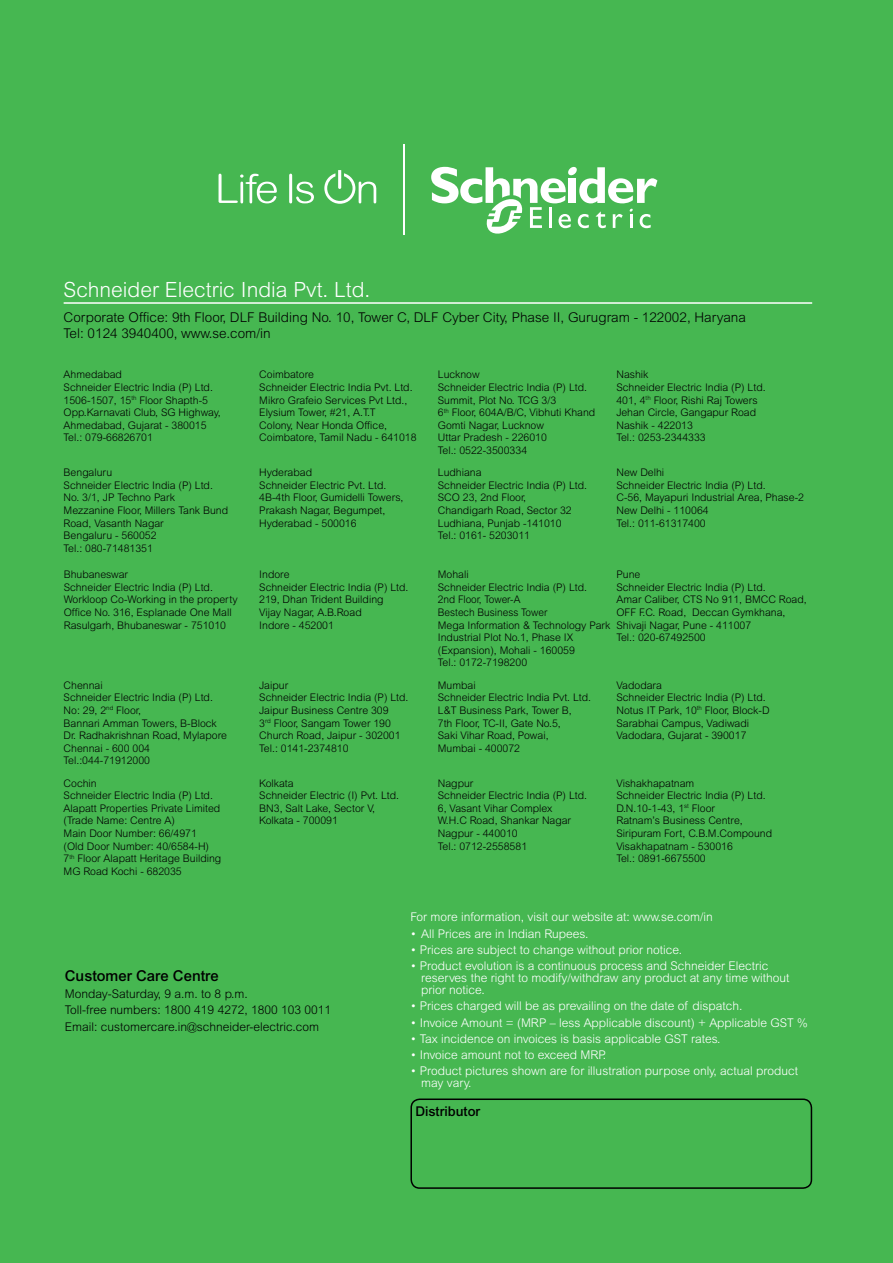
<style>
.page{position:relative;width:893px;height:1263px;background:#46b751}
.page>*{position:absolute;margin:0;border:0;box-sizing:border-box;transform-origin:0 0}
.t1{font:300 21px "Arial MT Std";color:#fff}
.t2{font:500 15px "Arial MT Std";color:#000}
.t3{font:300 13.5px/16.2px "Arial MT Std";color:#000}
.t4{font:500 13.5px "Arial MT Std";color:#000}
.t5{font:300 12px/12px "Arial MT Std";color:#fff}
.t6{font:300 12px/16.5px "Arial MT Std";color:#000}
.t7{font:300 10.5px/12.6px "Arial MT Std";color:#000}
</style>
<div class="page">
<svg style="left:219px;top:174px;width:58px;height:29px"></svg>
<svg style="left:289px;top:174px;width:25px;height:29px"></svg>
<svg style="left:324px;top:170px;width:52px;height:34px"></svg>
<svg style="left:431px;top:166px;width:226px;height:68px"></svg>
<hr style="left:403px;top:144px;width:2px;height:91px;background:#fff">
<hr style="left:64px;top:302px;width:748px;height:2px;background:#fff">
<div style="left:410px;top:1098px;width:402px;height:91px;border:2px solid #000;border-radius:9px"></div>
<h1 class="t1" style="left:64px;top:278px;width:308px">Schneider Electric India Pvt. Ltd.</h1>
<p class="t3" style="left:64px;top:309px;width:684px">Corporate Office: 9th Floor, DLF Building No. 10, Tower C, DLF Cyber City, Phase II, Gurugram - 122002, Haryana<br>Tel: 0124 3940400, www.se.com/in</p>
<p class="t7" style="left:64px;top:368px;width:159px">Ahmedabad<br>Schneider Electric India (P) Ltd.<br>1506-1507, 15<sup>th</sup> Floor Shapth-5<br>Opp.Karnavati Club, SG Highway,<br>Ahmedabad, Gujarat - 380015<br>Tel.: 079-66826701</p>
<p class="t7" style="left:259px;top:368px;width:159px">Coimbatore<br>Schneider Electric India Pvt. Ltd.<br>Mikro Grafeio Services Pvt Ltd.,<br>Elysium Tower, #21, A.T.T<br>Colony, Near Honda Office,<br>Coimbatore, Tamil Nadu - 641018</p>
<p class="t7" style="left:438px;top:368px;width:159px">Lucknow<br>Schneider Electric India (P) Ltd.<br>Summit, Plot No. TCG 3/3<br>6<sup>th</sup> Floor, 604A/B/C, Vibhuti Khand<br>Gomti Nagar, Lucknow<br>Uttar Pradesh - 226010<br>Tel.: 0522-3500334</p>
<p class="t7" style="left:616px;top:368px;width:151px">Nashik<br>Schneider Electric India (P) Ltd.<br>401, 4<sup>th</sup> Floor, Rishi Raj Towers<br>Jehan Circle, Gangapur Road<br>Nashik - 422013<br>Tel.: 0253-2344333</p>
<p class="t7" style="left:64px;top:466px;width:166px">Bengaluru<br>Schneider Electric India (P) Ltd.<br>No. 3/1, JP Techno Park<br>Mezzanine Floor, Millers Tank Bund<br>Road, Vasanth Nagar<br>Bengaluru - 560052<br>Tel.: 080-71481351</p>
<p class="t7" style="left:259px;top:466px;width:146px">Hyderabad<br>Schneider Electric Pvt. Ltd.<br>4B-4th Floor, Gumidelli Towers,<br>Prakash Nagar, Begumpet,<br>Hyderabad - 500016</p>
<p class="t7" style="left:438px;top:466px;width:151px">Ludhiana<br>Schneider Electric India (P) Ltd.<br>SCO 23, 2nd Floor,<br>Chandigarh Road, Sector 32<br>Ludhiana, Punjab -141010<br>Tel.: 0161- 5203011</p>
<p class="t7" style="left:616px;top:466px;width:189px">New Delhi<br>Schneider Electric India (P) Ltd.<br>C-56, Mayapuri Industrial Area, Phase-2<br>New Delhi - 110064<br>Tel.: 011-61317400</p>
<p class="t7" style="left:64px;top:568px;width:175px">Bhubaneswar<br>Schneider Electric India (P) Ltd.<br>Workloop Co-Working in the property<br>Office No. 316, Esplanade One Mall<br>Rasulgarh, Bhubaneswar - 751010</p>
<p class="t7" style="left:259px;top:568px;width:151px">Indore<br>Schneider Electric India (P) Ltd.<br>219, Dhan Trident Building<br>Vijay Nagar, A.B.Road<br>Indore - 452001</p>
<p class="t7" style="left:438px;top:568px;width:174px">Mohali<br>Schneider Electric India (P) Ltd.<br>2nd Floor, Tower-A<br>Bestech Business Tower<br>Mega Information &amp; Technology Park<br>Industrial Plot No.1, Phase IX (Expansion), Mohali - 160059<br>Tel.: 0172-7198200</p>
<p class="t7" style="left:616px;top:568px;width:192px">Pune<br>Schneider Electric India (P) Ltd.<br>Amar Caliber, CTS No 911, BMCC Road,<br>OFF F.C. Road, Deccan Gymkhana,<br>Shivaji Nagar, Pune - 411007<br>Tel.: 020-67492500</p>
<p class="t7" style="left:64px;top:679px;width:165px">Chennai<br>Schneider Electric India (P) Ltd.<br>No: 29, 2<sup>nd</sup> Floor,<br>Bannari Amman Towers, B-Block<br>Dr. Radhakrishnan Road, Mylapore<br>Chennai - 600 004<br>Tel.:044-71912000</p>
<p class="t7" style="left:259px;top:679px;width:151px">Jaipur<br>Schneider Electric India (P) Ltd.<br>Jaipur Business Centre 309<br>3<sup>rd</sup> Floor, Sangam Tower 190<br>Church Road, Jaipur - 302001<br>Tel.: 0141-2374810</p>
<p class="t7" style="left:438px;top:679px;width:155px">Mumbai<br>Schneider Electric India Pvt. Ltd.<br>L&amp;T Business Park, Tower B,<br>7th Floor, TC-II, Gate No.5,<br>Saki Vihar Road, Powai,<br>Mumbai - 400072</p>
<p class="t7" style="left:616px;top:679px;width:155px">Vadodara<br>Schneider Electric India (P) Ltd.<br>Notus IT Park, 10<sup>th</sup> Floor, Block-D<br>Sarabhai Campus, Vadiwadi<br>Vadodara, Gujarat - 390017</p>
<p class="t7" style="left:64px;top:776px;width:159px">Cochin<br>Schneider Electric India (P) Ltd.<br>Alapatt Properties Private Limited (Trade Name: Centre A)<br>Main Door Number: 66/4971<br>(Old Door Number: 40/6584-H)<br>7<sup>th</sup> Floor Alapatt Heritage Building<br>MG Road Kochi - 682035</p>
<p class="t7" style="left:259px;top:776px;width:141px">Kolkata<br>Schneider Electric (I) Pvt. Ltd.<br>BN3, Salt Lake, Sector V,<br>Kolkata - 700091</p>
<p class="t7" style="left:438px;top:776px;width:151px">Nagpur<br>Schneider Electric India (P) Ltd.<br>6, Vasant Vihar Complex<br>W.H.C Road, Shankar Nagar<br>Nagpur - 440010<br>Tel.: 0712-2558581</p>
<p class="t7" style="left:616px;top:776px;width:157px">Vishakhapatnam<br>Schneider Electric India (P) Ltd.<br>D.N.10-1-43, 1<sup>st</sup> Floor<br>Ratnam’s Business Centre,<br>Siripuram Fort, C.B.M.Compound<br>Visakhapatnam - 530016<br>Tel.: 0891-6675500</p>
<h2 class="t2" style="left:65px;top:967px;width:156px">Customer Care Centre</h2>
<p class="t6" style="left:65px;top:985px;width:268px">Monday-Saturday, 9 a.m. to 8 p.m.<br>Toll-free numbers: 1800 419 4272, 1800 103 0011<br>Email: customercare.in@schneider-electric.com</p>
<p class="t5" style="left:410px;top:911px;width:304px">For more information, visit our website at: www.se.com/in</p>
<p class="t5" style="left:410px;top:927px;width:180px">• All Prices are in Indian Rupees.</p>
<p class="t5" style="left:410px;top:943px;width:273px">• Prices are subject to change without prior notice.</p>
<p class="t5" style="left:421px;top:960px;width:370px;text-indent:-11px">• Product evolution is a continuous process and Schneider Electric reserves the right to modify/withdraw any product at any time without prior notice.</p>
<p class="t5" style="left:410px;top:1000px;width:333px">• Prices charged will be as prevailing on the date of dispatch.</p>
<p class="t5" style="left:410px;top:1016px;width:399px">• Invoice Amount = (MRP – less Applicable discount) + Applicable GST %</p>
<p class="t5" style="left:410px;top:1032px;width:312px">• Tax incidence on invoices is basis applicable GST rates.</p>
<p class="t5" style="left:410px;top:1049px;width:197px">• Invoice amount not to exceed MRP.</p>
<p class="t5" style="left:421px;top:1065px;width:379px;text-indent:-11px">• Product pictures shown are for illustration purpose only, actual product may vary.</p>
<p class="t4" style="left:415px;top:1103px;width:66px">Distributor</p>
</div>
